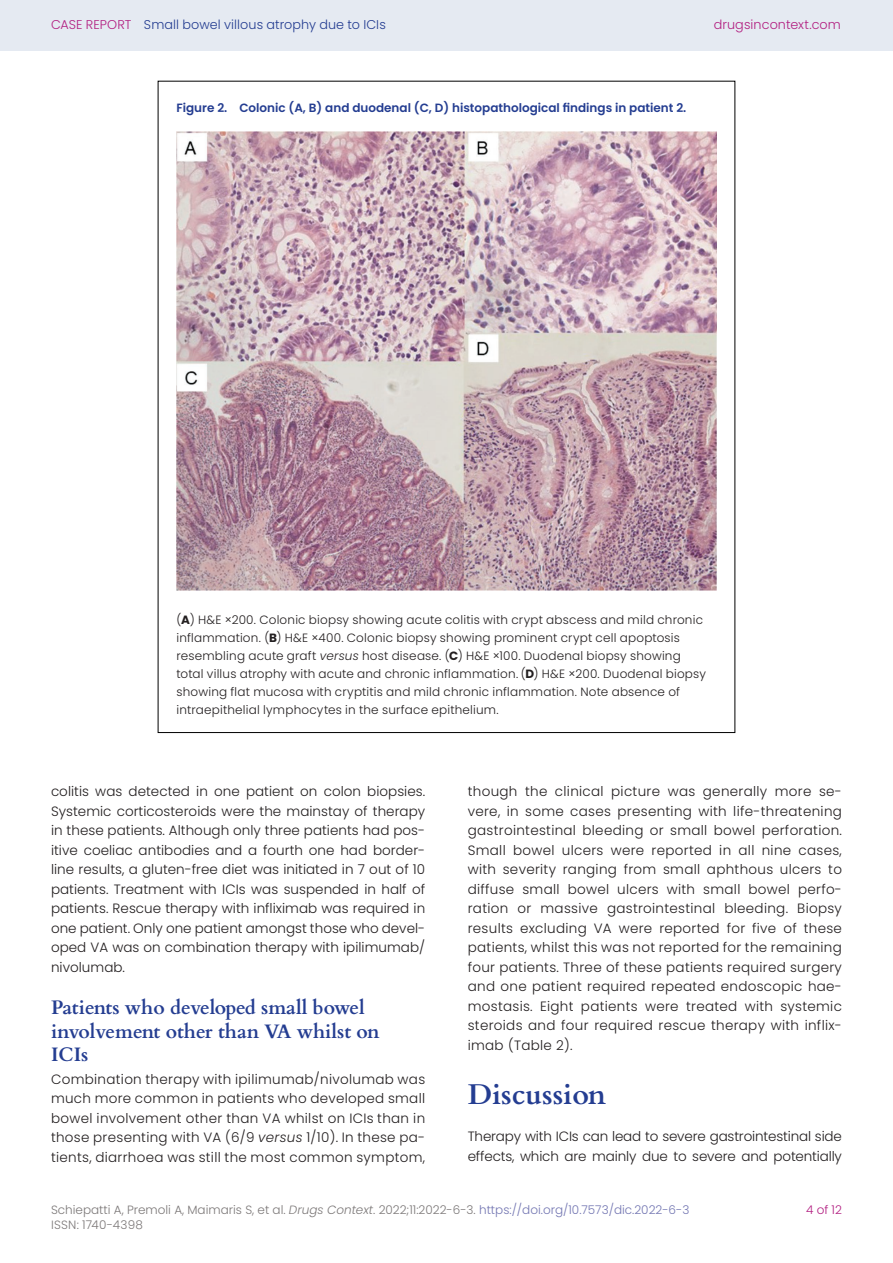
<style>
.page{position:relative;width:893px;height:1263px;background:#fff}
.page>*{position:absolute;margin:0;border:0;box-sizing:border-box;transform-origin:0 0}
.Big_Header__H2{font:700 28.5px "Cardo";color:#243d91}
.Small_Header__H3{font:700 19.5px/23.4px "Cardo";color:#243d91}
.Body_Black_First{font:300 13.5px/19.5px "Poppins";color:#231f20;text-align:justify}
.t1{font:300 12.75px "Poppins";letter-spacing:.01em;color:#243d91}
.t2{font:300 12.75px "Poppins";letter-spacing:.01em;color:#b21f81}
.FS_N{font:300 12px/18px "Poppins";letter-spacing:.015em;color:#231f20}
.t3{font:300 12px "Poppins";color:#7c7878}
.Figure_Table_Caption{font:600 12px "Poppins";color:#243d91}
.t4{font:300 12px "Poppins";color:#b21f81}
.s1{color:#b21f81}
.s2{font-weight:700}
.s3{font-style:italic}
.s4{color:#7376b2}
</style>
<div class="page">
<div style="left:0;top:0;width:893px;height:51px;background:#e5eaf2"></div>
<img style="left:176px;top:132px;width:540px;height:458px">
<p class="t1" style="left:51px;top:17px;width:336px"><span class="s1">CASE REPORT</span> Small bowel villous atrophy due to ICIs</p>
<p class="t2" style="left:714px;top:17px;width:129px">drugsincontext.com</p>
<p class="Figure_Table_Caption" style="left:176px;top:101px;width:511px">Figure 2. Colonic (A, B) and duodenal (C, D) histopathological findings in patient 2.</p>
<p class="FS_N" style="left:176px;top:611px;width:531px">(<span class="s2">A</span>) H&amp;E ×200. Colonic biopsy showing acute colitis with crypt abscess and mild chronic inflammation. (<span class="s2">B</span>) H&amp;E ×400. Colonic biopsy showing prominent crypt cell apoptosis resembling acute graft <span class="s3">versus</span> host disease. (<span class="s2">C</span>) H&amp;E ×100. Duodenal biopsy showing total villus atrophy with acute and chronic inflammation. (<span class="s2">D</span>) H&amp;E ×200. Duodenal biopsy showing flat mucosa with cryptitis and mild chronic inflammation. Note absence of intraepithelial lymphocytes in the surface epithelium.</p>
<p class="Body_Black_First" style="left:51px;top:781px;width:376px">colitis was detected in one patient on colon biopsies.<br>Systemic corticosteroids were the mainstay of therapy in these patients. Although only three patients had pos&shy;itive coeliac antibodies and a fourth one had border&shy;line results, a gluten-free diet was initiated in 7 out of 10 patients. Treatment with ICIs was suspended in half of patients. Rescue therapy with infliximab was required in one patient. Only one patient amongst those who devel&shy;oped VA was on combination therapy with ipilimumab/ nivolumab.</p>
<p class="Small_Header__H3" style="left:51px;top:995px;width:330px">Patients who developed small bowel involvement other than VA whilst on<br>ICIs</p>
<p class="Body_Black_First" style="left:51px;top:1069px;width:376px">Combination therapy with ipilimumab/nivolumab was much more common in patients who developed small bowel involvement other than VA whilst on ICIs than in those presenting with VA (6/9 <span class="s3">versus</span> 1/10). In these pa&shy;tients, diarrhoea was still the most common symptom,</p>
<p class="Body_Black_First" style="left:468px;top:781px;width:376px">though the clinical picture was generally more se&shy;vere, in some cases presenting with life-threatening gastrointestinal bleeding or small bowel perforation.<br>Small bowel ulcers were reported in all nine cases, with severity ranging from small aphthous ulcers to diffuse small bowel ulcers with small bowel perfo&shy;ration or massive gastrointestinal bleeding. Biopsy results excluding VA were reported for five of these patients, whilst this was not reported for the remaining four patients. Three of these patients required surgery and one patient required repeated endoscopic hae&shy;mostasis. Eight patients were treated with systemic steroids and four required rescue therapy with inflix&shy;imab (Table 2).</p>
<p class="Big_Header__H2" style="left:468px;top:1071px;width:140px">Discussion</p>
<p class="Body_Black_First" style="left:468px;top:1127px;width:376px">Therapy with ICIs can lead to severe gastrointestinal side effects, which are mainly due to severe and potentially</p>
<p class="t3" style="left:51px;top:1203px;width:640px">Schiepatti A, Premoli A, Maimaris S, et al. <span class="s3">Drugs Context</span>. 2022;11:2022-6-3. <span class="s4">https://doi.org/10.7573/dic.2022-6-3</span></p>
<p class="t4" style="left:806px;top:1203px;width:37px">4 of 12</p>
<p class="t3" style="left:51px;top:1218px;width:93px">ISSN: 1740-4398</p>
</div>
